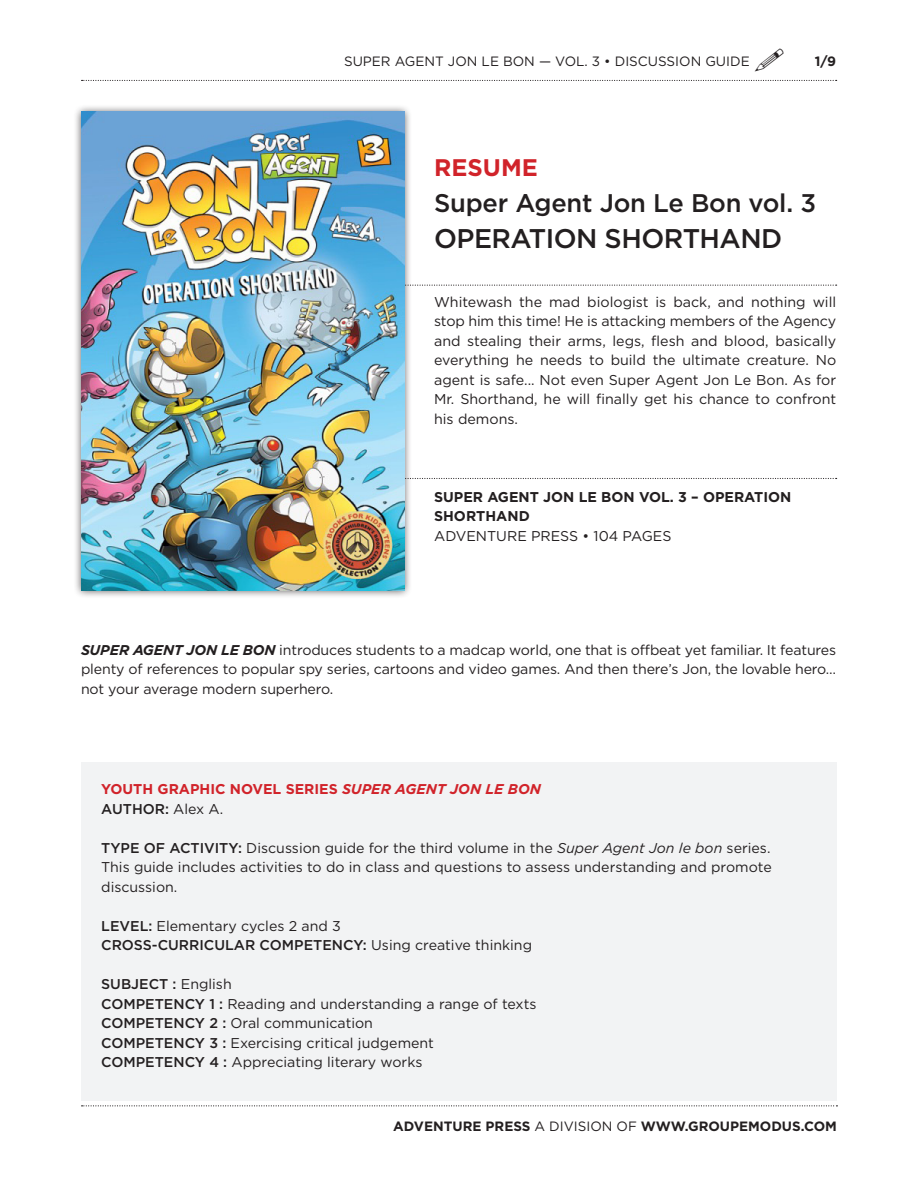
<style>
.page{position:relative;width:918px;height:1188px;background:#fff}
.page>*{position:absolute;margin:0;border:0;box-sizing:border-box;transform-origin:0 0}
.t1{font:500 27px "Gotham";letter-spacing:-.02em;color:#231f20}
.t2{font:500 25.5px "Gotham";letter-spacing:-.01em;color:#231f20}
.t3{font:700 24px "Gotham";color:#d1232a}
.t4{font:14.25px/19.5px "Gotham";color:#231f20;text-align:justify}
.t5{font:500 14.25px "Gotham";color:#231f20}
.t6{font:700 14.25px/19.5px "Gotham";color:#231f20}
.t7{font:700 14.25px "Gotham";color:#d1232a}
.t8{font:700 13.5px "Gotham";color:#231f20}
.t9{font:13.5px "Gotham";color:#231f20}
.s1{font-weight:700;font-style:italic}
.s2{font-style:italic}
.s3{font-weight:400}
.s4{font-weight:500}
</style>
<div class="page">
<svg style="left:82px;top:80px;width:755px;height:1px"></svg>
<svg style="left:412px;top:285px;width:425px;height:1px"></svg>
<svg style="left:412px;top:478px;width:425px;height:1px"></svg>
<svg style="left:82px;top:1105px;width:755px;height:1px"></svg>
<div style="left:81px;top:762px;width:756px;height:339px;background:#f2f3f4"></div>
<div style="left:73px;top:104px;width:339px;height:494px;background:#231f20;opacity:.75"></div>
<img style="left:81px;top:112px;width:323px;height:478px">
<p class="t9" style="left:344px;top:54px;width:407px">SUPER AGENT JON LE BON — VOL. 3 • DISCUSSION GUIDE</p>
<p class="t8" style="left:815px;top:54px;width:23px">1/9</p>
<p class="t3" style="left:434px;top:154px;width:105px">RESUME</p>
<p class="t2" style="left:434px;top:189px;width:383px">Super Agent Jon Le Bon vol. 3</p>
<p class="t1" style="left:434px;top:224px;width:350px">OPERATION SHORTHAND</p>
<p class="t4" style="left:434px;top:292px;width:404px">Whitewash the mad biologist is back, and nothing will stop him this time! He is attacking members of the Agency and stealing their arms, legs, flesh and blood, basically everything he needs to build the ultimate creature. No agent is safe... Not even Super Agent Jon Le Bon. As for Mr. Shorthand, he will finally get his chance to confront his demons.</p>
<p class="t6" style="left:434px;top:487px;width:359px">SUPER AGENT JON LE BON VOL. 3 – OPERATION<br>SHORTHAND</p>
<p class="t4" style="left:434px;top:526px;width:239px">ADVENTURE PRESS • 104 PAGES</p>
<p class="t4" style="left:81px;top:640px;width:757px"><span class="s1">SUPER AGENT JON LE BON</span> introduces students to a madcap world, one that is offbeat yet familiar. It features plenty of references to popular spy series, cartoons and video games. And then there’s Jon, the lovable hero… not your average modern superhero.</p>
<p class="t7" style="left:101px;top:781px;width:441px">YOUTH GRAPHIC NOVEL SERIES <span class="s2">SUPER AGENT JON LE BON</span></p>
<p class="t5" style="left:101px;top:801px;width:124px">AUTHOR: <span class="s3">Alex A.</span></p>
<p class="t4" style="left:101px;top:838px;width:672px"><span class="s4">TYPE OF ACTIVITY:</span> Discussion guide for the third volume in the <span class="s2">Super Agent Jon le bon</span> series.<br>This guide includes activities to do in class and questions to assess understanding and promote discussion.</p>
<p class="t4" style="left:101px;top:916px;width:241px"><span class="s4">LEVEL:</span> Elementary cycles 2 and 3</p>
<p class="t5" style="left:101px;top:937px;width:432px">CROSS-CURRICULAR COMPETENCY: <span class="s3">Using creative thinking</span></p>
<p class="t5" style="left:101px;top:976px;width:132px">SUBJECT : <span class="s3">English</span></p>
<p class="t4" style="left:101px;top:994px;width:437px"><span class="s4">COMPETENCY 1 :</span> Reading and understanding a range of texts</p>
<p class="t4" style="left:101px;top:1013px;width:273px"><span class="s4">COMPETENCY 2 :</span> Oral communication</p>
<p class="t4" style="left:101px;top:1033px;width:334px"><span class="s4">COMPETENCY 3 :</span> Exercising critical judgement</p>
<p class="t4" style="left:101px;top:1052px;width:323px"><span class="s4">COMPETENCY 4 :</span> Appreciating literary works</p>
<p class="t8" style="left:393px;top:1118px;width:445px">ADVENTURE PRESS <span class="s3">A DIVISION OF</span> WWW.GROUPEMODUS.COM</p>
</div>
